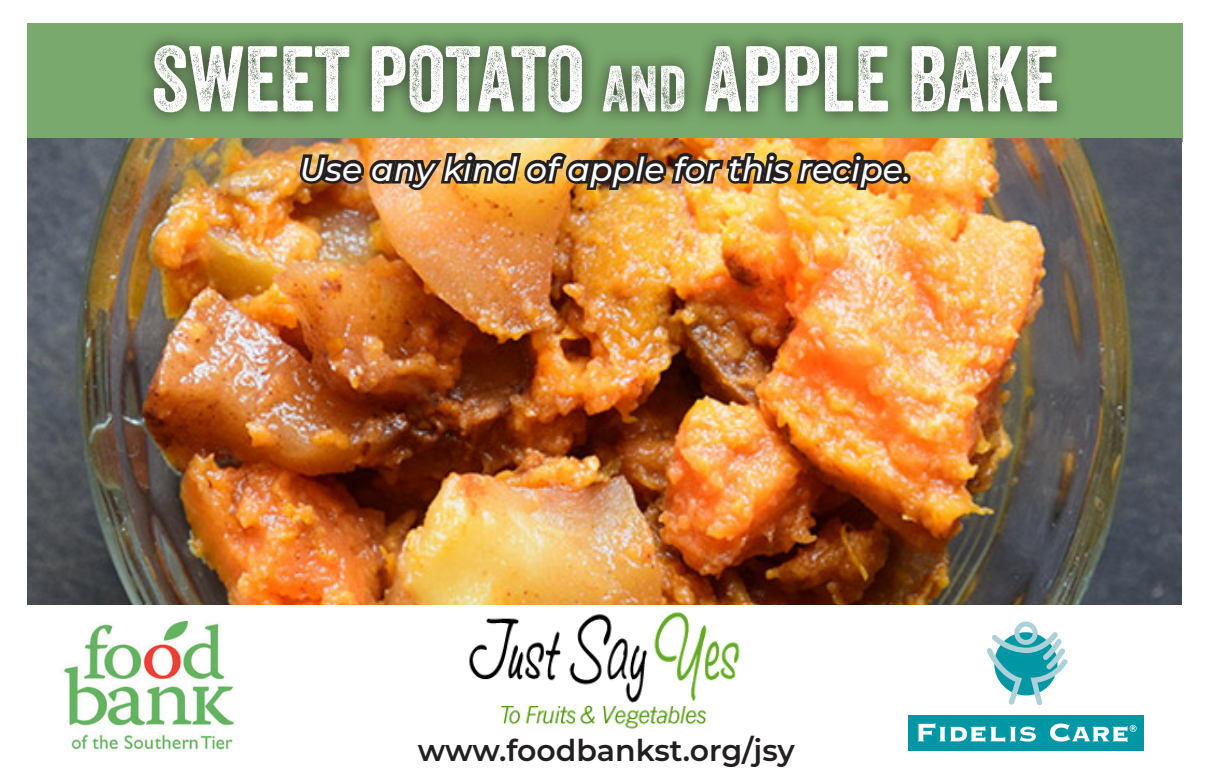
<style>
.page{position:relative;width:1210px;height:778px;background:#fff}
.page>*{position:absolute;margin:0;border:0;box-sizing:border-box;transform-origin:0 0}
.t1{font:90px "Veneer Two";color:#fff}
.t2{font:italic 500 33px "Montserrat";color:#fff}
.t3{font:600 30px "Montserrat";color:#231f20}
.s1{font-size:63px}
</style>
<div class="page">
<div style="left:27px;top:23px;width:1155px;height:118px;background:#79a96c"></div>
<div style="left:138px;top:29px;width:934px;height:100px;background:#231f20;opacity:.75"></div>
<img style="left:27px;top:138px;width:1155px;height:466px">
<img style="left:297px;top:149px;width:610px;height:87px">
<div style="left:900px;top:173px;width:10px;height:11px;border:6px solid #231f20;border-radius:50%"></div>
<img style="left:469px;top:612px;width:271px;height:117px">
<svg style="left:987px;top:621px;width:80px;height:84px"></svg>
<div style="left:908px;top:715px;width:236px;height:36px;background:#0097a4"></div>
<svg style="left:917px;top:723px;width:119px;height:19px"></svg>
<svg style="left:1050px;top:723px;width:86px;height:19px"></svg>
<img style="left:63px;top:621px;width:172px;height:129px">
<p class="t1" style="left:151px;top:24px;width:909px">SWEET POTATO <span class="s1">and</span> APPLE BAKE</p>
<p class="t2" style="left:299px;top:146px;width:612px">Use any kind of apple for this recipe.</p>
<p class="t3" style="left:418px;top:729px;width:378px">www.foodbankst.org/jsy</p>
</div>
